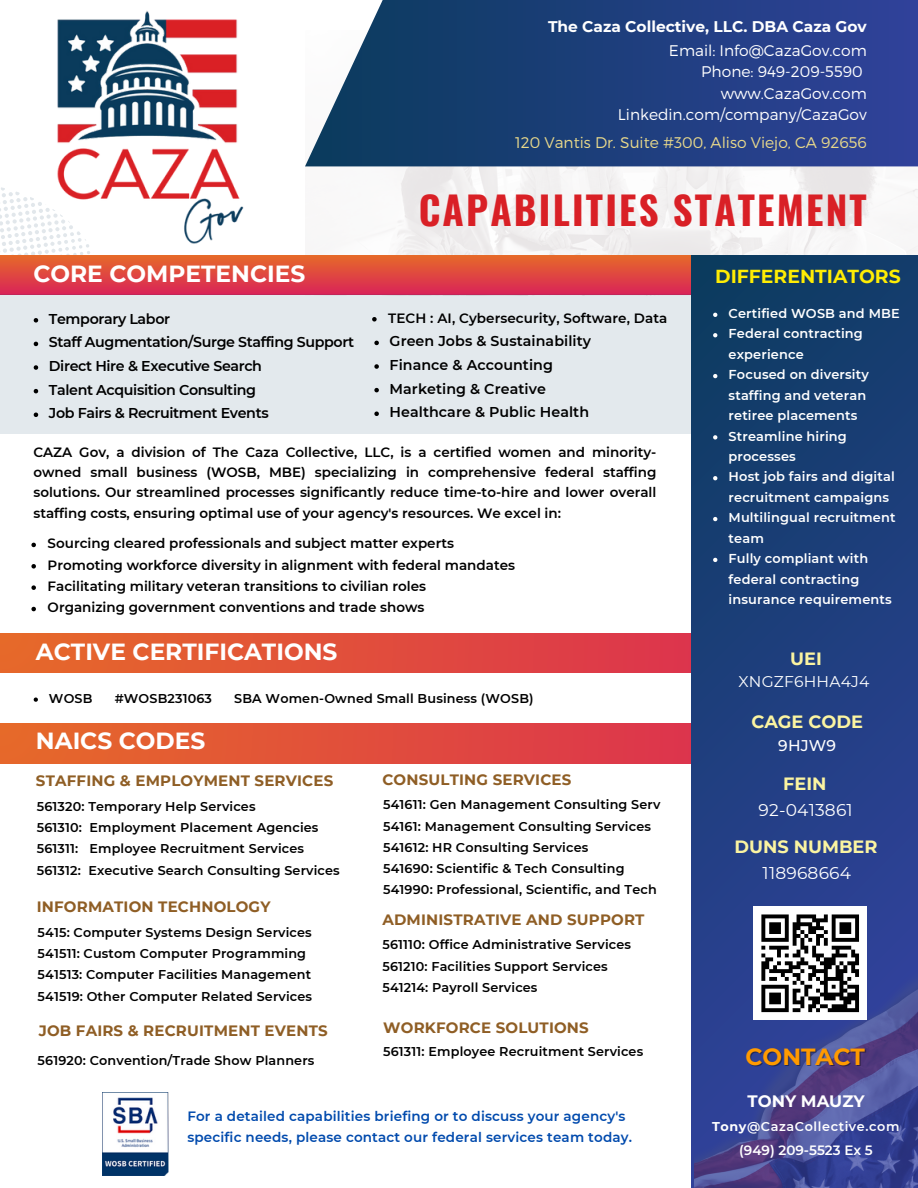
<style>
.page{position:relative;width:918px;height:1188px;background:#fff}
.page>*{position:absolute;margin:0;border:0;box-sizing:border-box;transform-origin:0 0}
.t1{font:700 38.7px "Oswald";letter-spacing:.055em;color:#d92026}
.t2{font:700 23.4px "Montserrat";color:#ff9a00}
.t3{font:700 23.25px "Montserrat";color:#fff}
.t4{font:700 18.75px "Montserrat";color:#ffed04}
.t5{font:700 17.7px "Montserrat";color:#fbf4a1}
.t6{font:17.1px "Montserrat";letter-spacing:.01em;color:#fff}
.t7{font:700 16.5px "Montserrat";color:#fff}
.t8{font:15.6px "Montserrat";letter-spacing:.01em;color:#fff}
.t9{font:500 15.6px "Montserrat";letter-spacing:.01em;color:#fff}
.t10{font:300 15.45px "Montserrat";color:#fff}
.t11{font:300 15.45px "Montserrat";color:#e9d98b}
.t12{font:700 15.45px "Montserrat";color:#fff}
.t13{font:700 15px "Montserrat";letter-spacing:.01em;color:#8f5e25}
.t14{font:600 14.25px "Montserrat";letter-spacing:-.025em;color:#000}
.t15{font:600 14.25px "Montserrat";letter-spacing:.005em;color:#000}
.t16{font:600 13.5px/20.2px "Montserrat";color:#000;text-align:justify}
.t17{font:600 13.5px/20.2px "Montserrat";letter-spacing:.01em;color:#004aad}
.t18{font:600 13.5px "Montserrat";color:#fff}
.t19{font:600 12.9px/20.4px "Montserrat";letter-spacing:.01em;color:#fff}
.t20{font:600 12.75px "Montserrat";letter-spacing:.01em;color:#000}
.t21{font:600 12.75px "Montserrat";letter-spacing:.045em;color:#fff}
.s1{font-weight:700}
</style>
<div class="page">
<img style="left:305px;top:166px;width:613px;height:89px">
<svg style="left:305px;top:0;width:613px;height:166px;background:#2c4a85"></svg>
<svg style="left:0;top:187px;width:90px;height:68px"></svg>
<img style="left:53px;top:11px;width:191px;height:234px">
<div style="left:0;top:255px;width:918px;height:39px;background:linear-gradient(to bottom,#e66a29,#d92457)"></div>
<svg style="left:0;top:633px;width:692px;height:39px;background:#e14f3a"></svg>
<svg style="left:0;top:724px;width:692px;height:39px;background:#e14f3a"></svg>
<div style="left:0;top:294px;width:699px;height:140px;background:#e3e9ed"></div>
<svg style="left:692px;top:255px;width:226px;height:933px;background:#1c3e7a"></svg>
<img style="left:694px;top:959px;width:224px;height:229px">
<img style="left:103px;top:1092px;width:66px;height:83px">
<img style="left:112px;top:1095px;width:48px;height:55px">
<svg style="left:713px;top:313px;width:4px;height:4px"></svg>
<svg style="left:713px;top:333px;width:4px;height:4px"></svg>
<svg style="left:713px;top:374px;width:4px;height:4px"></svg>
<svg style="left:713px;top:435px;width:4px;height:5px"></svg>
<svg style="left:713px;top:476px;width:4px;height:4px"></svg>
<svg style="left:713px;top:517px;width:4px;height:4px"></svg>
<svg style="left:713px;top:558px;width:4px;height:4px"></svg>
<svg style="left:34px;top:698px;width:4px;height:4px"></svg>
<svg style="left:34px;top:318px;width:4px;height:5px"></svg>
<svg style="left:34px;top:342px;width:4px;height:4px"></svg>
<svg style="left:34px;top:365px;width:4px;height:5px"></svg>
<svg style="left:34px;top:389px;width:4px;height:4px"></svg>
<svg style="left:34px;top:413px;width:4px;height:4px"></svg>
<svg style="left:372px;top:317px;width:5px;height:5px"></svg>
<svg style="left:374px;top:341px;width:5px;height:4px"></svg>
<svg style="left:374px;top:364px;width:5px;height:5px"></svg>
<svg style="left:374px;top:388px;width:5px;height:4px"></svg>
<svg style="left:374px;top:412px;width:5px;height:4px"></svg>
<svg style="left:31px;top:543px;width:5px;height:4px"></svg>
<svg style="left:31px;top:564px;width:5px;height:5px"></svg>
<svg style="left:31px;top:585px;width:5px;height:5px"></svg>
<svg style="left:31px;top:607px;width:5px;height:4px"></svg>
<div style="left:754px;top:907px;width:113px;height:113px;background:#fff"></div>
<svg style="left:761px;top:914px;width:98px;height:98px"></svg>
<hr style="left:828px;top:1008px;width:31px;height:4px;background:#000">
<p class="t12" style="left:548px;top:17px;width:320px">The Caza Collective, LLC. DBA Caza Gov</p>
<p class="t10" style="left:669px;top:40px;width:199px">Email: Info@CazaGov.com</p>
<p class="t10" style="left:701px;top:62px;width:163px">Phone: 949-209-5590</p>
<p class="t10" style="left:721px;top:83px;width:147px">www.CazaGov.com</p>
<p class="t10" style="left:618px;top:105px;width:250px">Linkedin.com/company/CazaGov</p>
<h1 class="t11" style="left:515px;top:132px;width:353px">120 Vantis Dr. Suite #300, Aliso Viejo, CA 92656</h1>
<h2 class="t3" style="left:33px;top:259px;width:273px">CORE COMPETENCIES</h2>
<p class="t1" style="left:419px;top:180px;width:450px">CAPABILITIES STATEMENT</p>
<h2 class="t4" style="left:715px;top:265px;width:187px">DIFFERENTIATORS</h2>
<p class="t14" style="left:49px;top:310px;width:123px">Temporary Labor</p>
<p class="t14" style="left:49px;top:333px;width:307px">Staff Augmentation/Surge Staffing Support</p>
<p class="t14" style="left:49px;top:357px;width:215px">Direct Hire &amp; Executive Search</p>
<p class="t14" style="left:49px;top:381px;width:209px">Talent Acquisition Consulting</p>
<h5 class="t14" style="left:49px;top:404px;width:221px">Job Fairs &amp; Recruitment Events</h5>
<h5 class="t16" style="left:388px;top:308px;width:281px">TECH : AI, Cybersecurity, Software, Data</h5>
<p class="t15" style="left:390px;top:332px;width:203px">Green Jobs &amp; Sustainability</p>
<p class="t15" style="left:390px;top:356px;width:165px">Finance &amp; Accounting</p>
<p class="t15" style="left:390px;top:380px;width:158px">Marketing &amp; Creative</p>
<p class="t15" style="left:390px;top:403px;width:201px">Healthcare &amp; Public Health</p>
<p class="t16" style="left:33px;top:442px;width:625px">CAZA Gov, a division of The Caza Collective, LLC, is a certified women and minority&shy;owned small business (WOSB, MBE) specializing in comprehensive federal staffing solutions. Our streamlined processes significantly reduce time-to-hire and lower overall staffing costs, ensuring optimal use of your agency's resources. We excel in:</p>
<p class="t16" style="left:48px;top:533px;width:408px">Sourcing cleared professionals and subject matter experts</p>
<p class="t16" style="left:48px;top:555px;width:469px">Promoting workforce diversity in alignment with federal mandates</p>
<p class="t16" style="left:48px;top:576px;width:380px">Facilitating military veteran transitions to civilian roles</p>
<h5 class="t16" style="left:48px;top:597px;width:378px">Organizing government conventions and trade shows</h5>
<p class="t3" style="left:36px;top:638px;width:303px">ACTIVE CERTIFICATIONS</p>
<p class="t20" style="left:49px;top:690px;width:45px">WOSB</p>
<p class="t20" style="left:115px;top:690px;width:99px">#WOSB231063</p>
<p class="t20" style="left:234px;top:690px;width:301px">SBA Women-Owned Small Business (WOSB)</p>
<h3 class="t3" style="left:36px;top:727px;width:171px">NAICS CODES</h3>
<p class="t13" style="left:36px;top:772px;width:299px">STAFFING &amp; EMPLOYMENT SERVICES</p>
<p class="t20" style="left:37px;top:799px;width:220px">561320: Temporary Help Services</p>
<p class="t20" style="left:37px;top:820px;width:283px">561310: Employment Placement Agencies</p>
<p class="t20" style="left:37px;top:841px;width:269px">561311: Employee Recruitment Services</p>
<p class="t20" style="left:37px;top:862px;width:305px">561312: Executive Search Consulting Services</p>
<h2 class="t13" style="left:37px;top:898px;width:235px">INFORMATION TECHNOLOGY</h2>
<p class="t20" style="left:38px;top:925px;width:276px">5415: Computer Systems Design Services</p>
<p class="t20" style="left:38px;top:946px;width:270px">541511: Custom Computer Programming</p>
<p class="t20" style="left:38px;top:967px;width:275px">541513: Computer Facilities Management</p>
<p class="t20" style="left:38px;top:988px;width:276px">541519: Other Computer Related Services</p>
<p class="t13" style="left:382px;top:770px;width:190px">CONSULTING SERVICES</p>
<p class="t20" style="left:383px;top:797px;width:279px">541611: Gen Management Consulting Serv</p>
<p class="t20" style="left:383px;top:818px;width:269px">54161: Management Consulting Services</p>
<p class="t20" style="left:383px;top:840px;width:207px">541612: HR Consulting Services</p>
<p class="t20" style="left:383px;top:861px;width:243px">541690: Scientific &amp; Tech Consulting</p>
<p class="t20" style="left:383px;top:882px;width:275px">541990: Professional, Scientific, and Tech</p>
<h5 class="t13" style="left:382px;top:910px;width:264px">ADMINISTRATIVE AND SUPPORT</h5>
<p class="t20" style="left:382px;top:937px;width:250px">561110: Office Administrative Services</p>
<h2 class="t20" style="left:382px;top:958px;width:227px">561210: Facilities Support Services</h2>
<h5 class="t20" style="left:382px;top:979px;width:157px">541214: Payroll Services</h5>
<p class="t19" style="left:729px;top:303px;width:173px">Certified WOSB and MBE</p>
<h3 class="t19" style="left:729px;top:324px;width:136px">Federal contracting experience</h3>
<p class="t19" style="left:729px;top:364px;width:142px">Focused on diversity staffing and veteran retiree placements</p>
<h3 class="t19" style="left:729px;top:426px;width:120px">Streamline hiring processes</h3>
<p class="t19" style="left:729px;top:467px;width:168px">Host job fairs and digital recruitment campaigns</p>
<p class="t19" style="left:729px;top:507px;width:168px">Multilingual recruitment team</p>
<p class="t19" style="left:729px;top:548px;width:165px">Fully compliant with federal contracting insurance requirements</p>
<p class="t5" style="left:790px;top:648px;width:33px">UEI</p>
<p class="t8" style="left:739px;top:672px;width:132px">XNGZF6HHA4J4</p>
<p class="t5" style="left:751px;top:711px;width:113px">CAGE CODE</p>
<p class="t9" style="left:778px;top:736px;width:59px">9HJW9</p>
<p class="t5" style="left:783px;top:773px;width:45px">FEIN</p>
<p class="t6" style="left:759px;top:800px;width:96px">92-0413861</p>
<p class="t5" style="left:735px;top:836px;width:145px">DUNS NUMBER</p>
<p class="t6" style="left:763px;top:863px;width:90px">118968664</p>
<h3 class="t13" style="left:383px;top:1018px;width:207px">WORKFORCE SOLUTIONS</h3>
<p class="t20" style="left:383px;top:1043px;width:262px">561311: Employee Recruitment Services</p>
<p class="t13" style="left:39px;top:1021px;width:291px">JOB FAIRS &amp; RECRUITMENT EVENTS</p>
<p class="t20" style="left:38px;top:1053px;width:278px">561920: Convention/Trade Show Planners</p>
<h3 class="t2" style="left:746px;top:1042px;width:121px">CONTACT</h3>
<h5 class="t17" style="left:187px;top:1106px;width:446px">For a detailed capabilities briefing or to discuss your agency's specific needs, please contact our federal services team today.</h5>
<p class="t7" style="left:748px;top:1091px;width:119px">TONY MAUZY</p>
<p class="t21" style="left:712px;top:1119px;width:189px"><span class="s1">Tony</span>@CazaCollective.com</p>
<p class="t18" style="left:739px;top:1142px;width:135px">(949) 209-5523 Ex 5</p>
</div>
